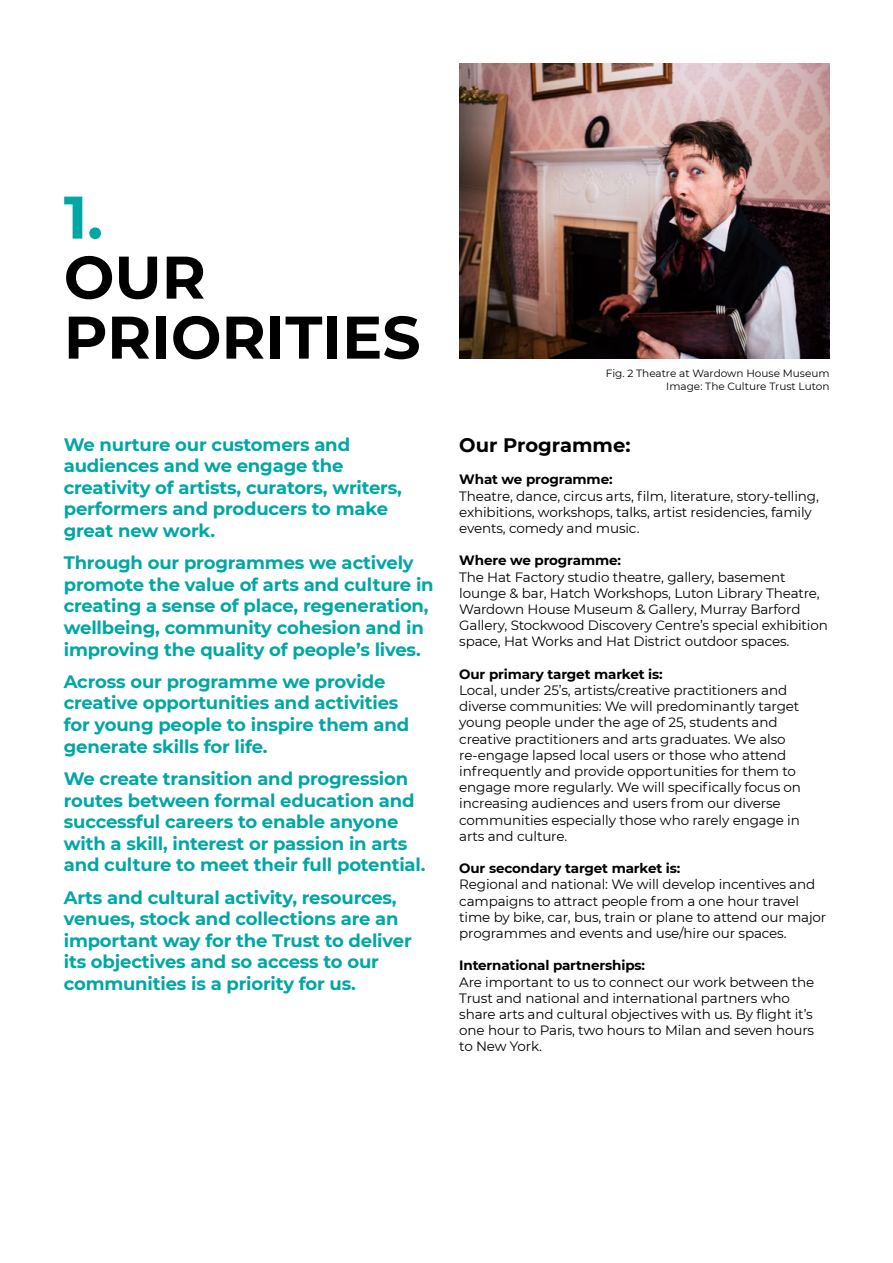
<style>
.page{position:relative;width:893px;height:1263px;background:#fff}
.page>*{position:absolute;margin:0;border:0;box-sizing:border-box;transform-origin:0 0}
.t1{font:700 60px/60px "Montserrat";color:#000}
.t2{font:700 60px "Montserrat";color:#00a7a5}
.t3{font:700 19.5px "Montserrat";color:#000}
.t4{font:700 18px/21.6px "Montserrat";letter-spacing:-.01em;color:#00a7a5}
.t5{font:13.5px/16.2px "Montserrat";letter-spacing:-.01em;color:#000}
.t6{font:700 13.5px "Montserrat";letter-spacing:-.01em;color:#000}
.t7{font:10.5px/12.6px "Montserrat";color:#000;text-align:right}
</style>
<div class="page">
<img style="left:459px;top:64px;width:370px;height:295px">
<h1 class="t2" style="left:64px;top:174px;width:41px">1.</h1>
<h1 class="t1" style="left:64px;top:244px;width:358px">OUR<br>PRIORITIES</h1>
<h3 class="t4" style="left:64px;top:432px;width:340px">We nurture our customers and audiences and we engage the creativity of artists, curators, writers, performers and producers to make great new work.</h3>
<h3 class="t4" style="left:64px;top:551px;width:371px">Through our programmes we actively promote the value of arts and culture in creating a sense of place, regeneration, wellbeing, community cohesion and in improving the quality of people’s lives.</h3>
<h3 class="t4" style="left:64px;top:670px;width:347px">Across our programme we provide creative opportunities and activities for young people to inspire them and generate skills for life.</h3>
<h3 class="t4" style="left:64px;top:767px;width:363px">We create transition and progression routes between formal education and successful careers to enable anyone with a skill, interest or passion in arts and culture to meet their full potential.</h3>
<h3 class="t4" style="left:64px;top:885px;width:349px">Arts and cultural activity, resources, venues, stock and collections are an important way for the Trust to deliver its objectives and so access to our communities is a priority for us.</h3>
<p class="t7" style="left:606px;top:367px;width:225px">Fig. 2 Theatre at Wardown House Museum<br>Image: The Culture Trust Luton</p>
<h2 class="t3" style="left:459px;top:431px;width:173px">Our Programme:</h2>
<p class="t6" style="left:459px;top:470px;width:155px">What we programme:</p>
<p class="t5" style="left:459px;top:487px;width:361px">Theatre, dance, circus arts, film, literature, story-telling, exhibitions, workshops, talks, artist residencies, family events, comedy and music.</p>
<p class="t6" style="left:459px;top:551px;width:163px">Where we programme:</p>
<p class="t5" style="left:459px;top:568px;width:370px">The Hat Factory studio theatre, gallery, basement lounge &amp; bar, Hatch Workshops, Luton Library Theatre, Wardown House Museum &amp; Gallery, Murray Barford Gallery, Stockwood Discovery Centre’s special exhibition space, Hat Works and Hat District outdoor spaces.</p>
<p class="t6" style="left:459px;top:664px;width:205px">Our primary target market is:</p>
<p class="t5" style="left:459px;top:682px;width:343px">Local, under 25’s, artists/creative practitioners and diverse communities: We will predominantly target young people under the age of 25, students and creative practitioners and arts graduates. We also re-engage lapsed local users or those who attend infrequently and provide opportunities for them to engage more regularly. We will specifically focus on increasing audiences and users from our diverse communities especially those who rarely engage in arts and culture.</p>
<p class="t6" style="left:459px;top:859px;width:223px">Our secondary target market is:</p>
<p class="t5" style="left:459px;top:876px;width:369px">Regional and national: We will develop incentives and campaigns to attract people from a one hour travel time by bike, car, bus, train or plane to attend our major programmes and events and use/hire our spaces.</p>
<p class="t6" style="left:459px;top:956px;width:187px">International partnerships:</p>
<p class="t5" style="left:459px;top:973px;width:357px">Are important to us to connect our work between the Trust and national and international partners who share arts and cultural objectives with us. By flight it’s one hour to Paris, two hours to Milan and seven hours to New York.</p>
</div>
